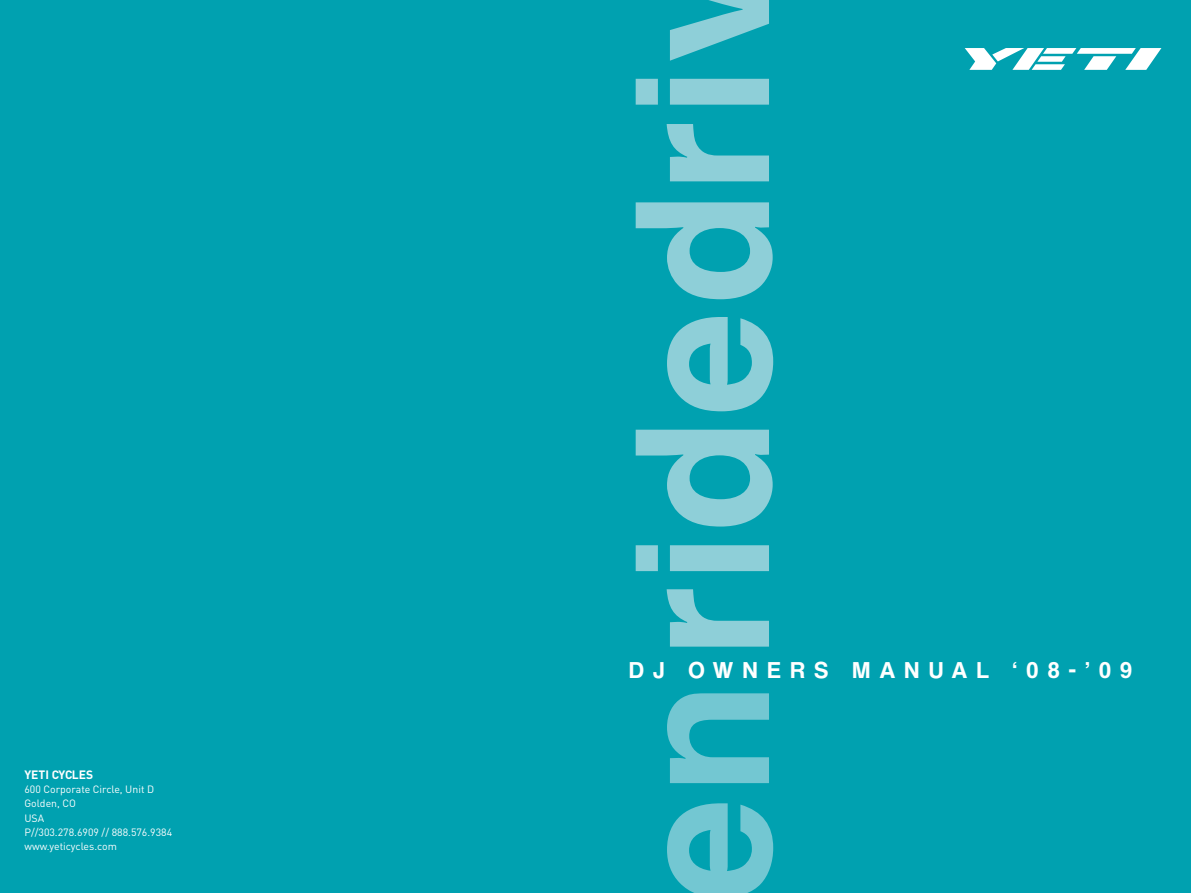
<style>
.page{position:relative;width:1191px;height:893px;background:#00a1b0}
.page>*{position:absolute;margin:0;border:0;box-sizing:border-box;transform-origin:0 0}
.t1{font:500 21.75px "Europa Gro SBOP";letter-spacing:.4em;color:#fff}
.t2{font:700 12px "DIN";color:#fff}
.t3{font:10.5px/14.2px "DIN";color:#fff}
</style>
<div class="page">
<svg style="left:964px;top:48px;width:197px;height:22px"></svg>
<svg style="left:666px;top:589px;width:103px;height:58px"></svg>
<svg style="left:635px;top:545px;width:134px;height:26px;background:#7fcad3"></svg>
<svg style="left:635px;top:430px;width:137px;height:97px"></svg>
<svg style="left:667px;top:317px;width:106px;height:94px"></svg>
<svg style="left:635px;top:202px;width:137px;height:97px"></svg>
<svg style="left:666px;top:124px;width:103px;height:57px"></svg>
<svg style="left:635px;top:79px;width:134px;height:26px;background:#7ecad3"></svg>
<svg style="left:670px;top:0;width:99px;height:61px"></svg>
<svg style="left:667px;top:803px;width:106px;height:90px"></svg>
<svg style="left:667px;top:693px;width:102px;height:90px"></svg>
<p class="t2" style="left:24px;top:767px;width:70px">YETI CYCLES</p>
<p class="t3" style="left:24px;top:782px;width:149px">600 Corporate Circle, Unit D<br>Golden, CO<br>USA<br>P//303.278.6909 // 888.576.9384 www.yeticycles.com</p>
<h1 class="t1" style="left:628px;top:657px;width:505px">DJ OWNERS MANUAL ‘08-’09</h1>
</div>
